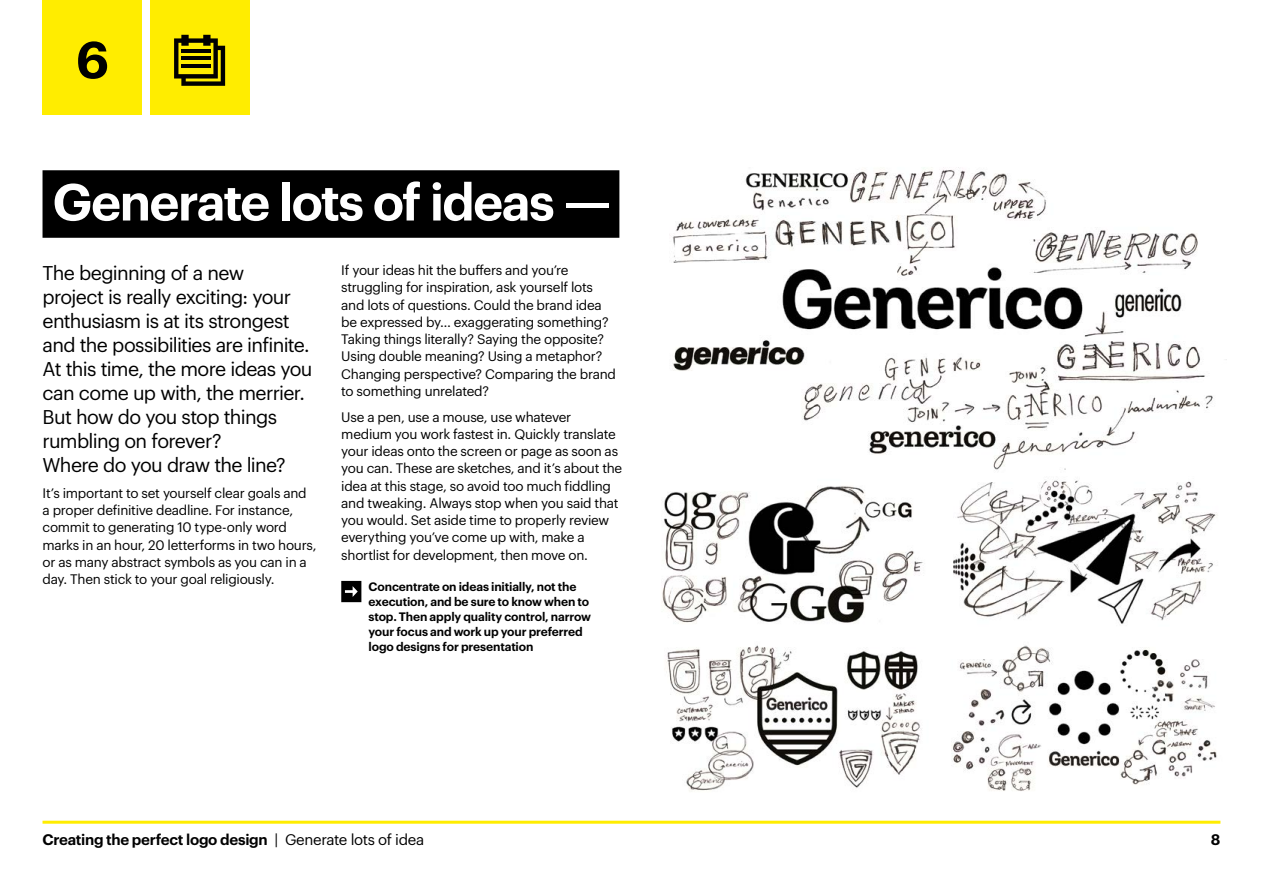
<style>
.page{position:relative;width:1263px;height:893px;background:#fff}
.page>*{position:absolute;margin:0;border:0;box-sizing:border-box;transform-origin:0 0}
.t1{font:600 51px "Graphik";letter-spacing:-.03em;color:#fff}
.t2{font:600 51px "Graphik";color:#000}
.t3{font:19.5px/24px "Graphik";letter-spacing:-.035em;color:#000}
.t4{font:600 15px "Graphik";letter-spacing:-.015em;color:#000}
.t5{font:13.5px/17.2px "Graphik";letter-spacing:-.02em;color:#000}
.t6{font:600 12px/15px "Graphik";letter-spacing:-.01em;color:#000}
.s1{font-weight:400}
</style>
<div class="page">
<hr style="left:43px;top:821px;width:1177px;height:3px;background:#ffed00">
<div style="left:43px;top:0;width:99px;height:115px;background:#ffed00"></div>
<div style="left:150px;top:0;width:100px;height:115px;background:#ffed00"></div>
<div style="left:43px;top:170px;width:576px;height:68px;background:#000"></div>
<svg style="left:174px;top:35px;width:51px;height:51px"></svg>
<hr style="left:181px;top:49px;width:30px;height:4px;background:#000">
<hr style="left:181px;top:57px;width:30px;height:3px;background:#000">
<hr style="left:181px;top:64px;width:30px;height:4px;background:#000">
<img style="left:672px;top:167px;width:541px;height:303px">
<img style="left:951px;top:645px;width:266px;height:146px">
<img style="left:666px;top:645px;width:256px;height:146px">
<img style="left:953px;top:480px;width:264px;height:144px">
<img style="left:662px;top:468px;width:269px;height:155px">
<svg style="left:341px;top:581px;width:20px;height:21px"></svg>
<h1 class="t2" style="left:76px;top:21px;width:35px">6</h1>
<h1 class="t1" style="left:53px;top:163px;width:559px">Generate lots of ideas —</h1>
<p class="t3" style="left:43px;top:259px;width:271px">The beginning of a new<br>project is really exciting: your enthusiasm is at its strongest and the possibilities are infinite.<br>At this time, the more ideas you can come up with, the merrier.<br>But how do you stop things rumbling on forever?<br>Where do you draw the line?</p>
<p class="t5" style="left:43px;top:483px;width:275px">It’s important to set yourself clear goals and a proper definitive deadline. For instance, commit to generating 10 type-only word marks in an hour, 20 letterforms in two hours, or as many abstract symbols as you can in a day. Then stick to your goal religiously.</p>
<p class="t5" style="left:341px;top:260px;width:276px">If your ideas hit the buffers and you’re struggling for inspiration, ask yourself lots and lots of questions. Could the brand idea be expressed by… exaggerating something?<br>Taking things literally? Saying the opposite?<br>Using double meaning? Using a metaphor?<br>Changing perspective? Comparing the brand to something unrelated?</p>
<p class="t5" style="left:341px;top:407px;width:283px">Use a pen, use a mouse, use whatever medium you work fastest in. Quickly translate your ideas onto the screen or page as soon as you can. These are sketches, and it’s about the idea at this stage, so avoid too much fiddling and tweaking. Always stop when you said that you would. Set aside time to properly review everything you’ve come up with, make a shortlist for development, then move on.</p>
<p class="t6" style="left:369px;top:578px;width:224px">Concentrate on ideas initially, not the execution, and be sure to know when to stop. Then apply quality control, narrow your focus and work up your preferred logo designs for presentation</p>
<p class="t4" style="left:43px;top:828px;width:383px">Creating the perfect logo design <span class="s1">| Generate lots of idea</span></p>
<p class="t4" style="left:1211px;top:828px;width:11px">8</p>
</div>
